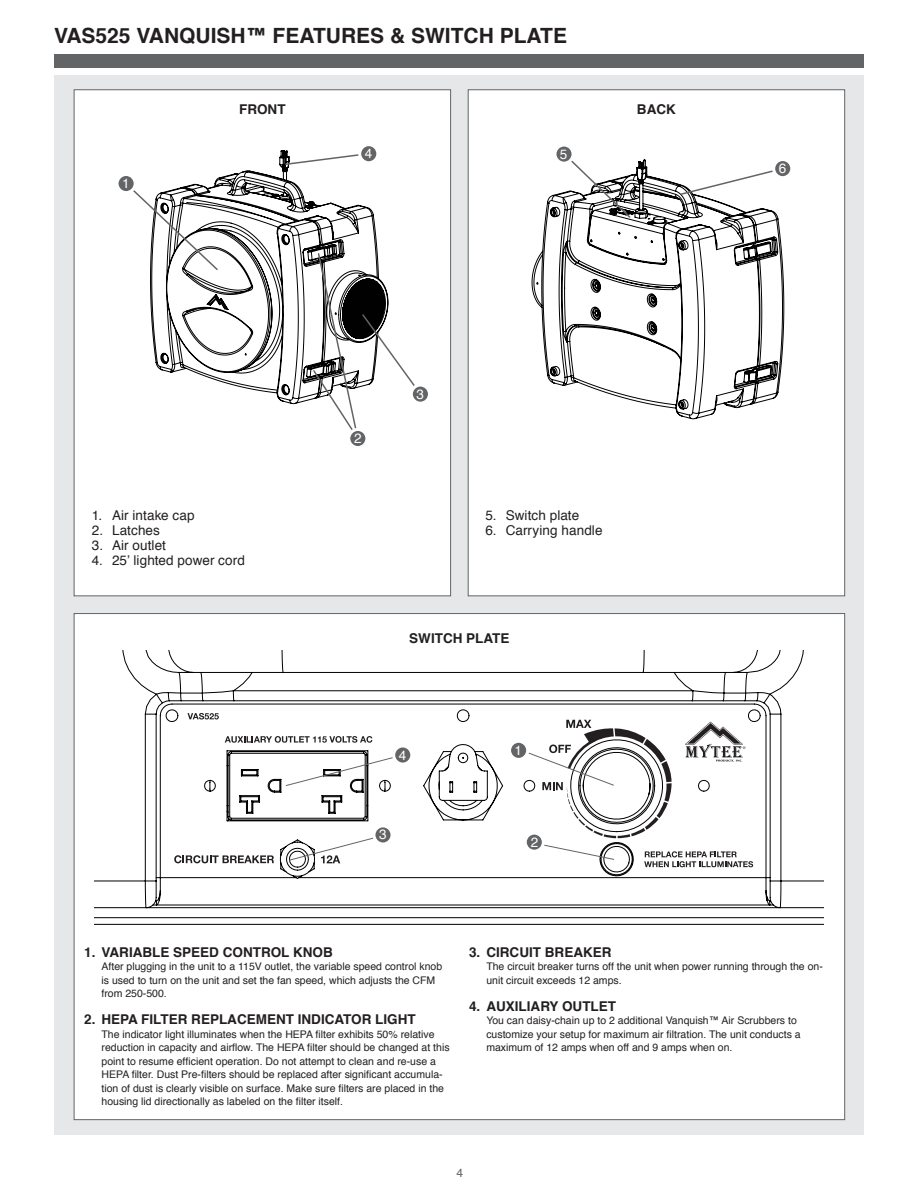
<style>
.page{position:relative;width:918px;height:1188px;background:#fff}
.page>*{position:absolute;margin:0;border:0;box-sizing:border-box;transform-origin:0 0}
.t1{font:700 21px "Helvetica";color:#231f20}
.t2{font:700 13.5px "Helvetica";color:#231f20}
.t3{font:13.5px "Helvetica";letter-spacing:.005em;color:#231f20}
.t4{font:13.5px "Helvetica";color:#fff}
.t5{font:12px "Helvetica";color:#636466}
.t6{font:10.5px/13.5px "Helvetica";color:#231f20}
</style>
<div class="page">
<div style="left:54px;top:75px;width:810px;height:1060px;background:#e6e7e8"></div>
<div style="left:468px;top:90px;width:377px;height:506px;background:#fff;border:1px solid #636466"></div>
<svg style="left:532px;top:159px;width:252px;height:260px"></svg>
<div style="left:74px;top:90px;width:377px;height:506px;background:#fff;border:1px solid #636466"></div>
<svg style="left:150px;top:150px;width:228px;height:254px"></svg>
<div style="left:74px;top:613px;width:771px;height:507px;background:#fff;border:1px solid #636466"></div>
<div style="left:54px;top:54px;width:810px;height:14px;background:#636466"></div>
<svg style="left:284px;top:152px;width:86px;height:14px"></svg>
<svg style="left:562px;top:159px;width:70px;height:60px"></svg>
<svg style="left:133px;top:181px;width:86px;height:91px"></svg>
<div style="left:360px;top:145px;width:18px;height:18px;background:#636466;border-radius:50%"></div>
<div style="left:358px;top:143px;width:21px;height:21px;border:3px solid #fff;border-radius:50%"></div>
<svg style="left:411px;top:385px;width:18px;height:18px"></svg>
<div style="left:410px;top:384px;width:21px;height:21px;border:3px solid #fff;border-radius:50%"></div>
<div style="left:555px;top:145px;width:18px;height:18px;background:#636466;border-radius:50%"></div>
<div style="left:553px;top:144px;width:22px;height:21px;border:3px solid #fff;border-radius:50%"></div>
<div style="left:117px;top:174px;width:18px;height:19px;background:#636466;border-radius:50%"></div>
<div style="left:116px;top:173px;width:21px;height:21px;border:3px solid #fff;border-radius:50%"></div>
<svg style="left:680px;top:167px;width:104px;height:29px"></svg>
<svg style="left:312px;top:252px;width:111px;height:178px"></svg>
<div style="left:349px;top:429px;width:18px;height:19px;background:#636466;border-radius:50%"></div>
<div style="left:347px;top:428px;width:21px;height:21px;border:3px solid #fff;border-radius:50%"></div>
<div style="left:774px;top:160px;width:18px;height:18px;background:#636466;border-radius:50%"></div>
<div style="left:772px;top:158px;width:21px;height:21px;border:3px solid #fff;border-radius:50%"></div>
<svg style="left:94px;top:650px;width:730px;height:275px"></svg>
<svg style="left:285px;top:754px;width:119px;height:32px"></svg>
<svg style="left:519px;top:720px;width:234px;height:147px"></svg>
<svg style="left:394px;top:746px;width:18px;height:18px"></svg>
<div style="left:392px;top:744px;width:21px;height:22px;border:3px solid #fff;border-radius:50%"></div>
<svg style="left:289px;top:835px;width:95px;height:28px"></svg>
<svg style="left:374px;top:826px;width:18px;height:18px"></svg>
<div style="left:372px;top:824px;width:22px;height:22px;border:3px solid #fff;border-radius:50%"></div>
<div style="left:510px;top:741px;width:18px;height:18px;background:#636466;border-radius:50%"></div>
<div style="left:508px;top:740px;width:21px;height:21px;border:3px solid #fff;border-radius:50%"></div>
<h1 class="t1" style="left:54px;top:18px;width:515px">VAS525 VANQUISH™ FEATURES &amp; SWITCH PLATE</h1>
<p class="t2" style="left:239px;top:98px;width:48px">FRONT</p>
<p class="t2" style="left:637px;top:98px;width:40px">BACK</p>
<p class="t4" style="left:122px;top:173px;width:9px">1</p>
<p class="t3" style="left:92px;top:505px;width:104px">1. Air intake cap</p>
<p class="t3" style="left:92px;top:520px;width:70px">2. Latches</p>
<p class="t3" style="left:92px;top:535px;width:76px">3. Air outlet</p>
<p class="t3" style="left:92px;top:550px;width:155px">4. 25’ lighted power cord</p>
<p class="t4" style="left:365px;top:143px;width:9px">4</p>
<p class="t4" style="left:560px;top:144px;width:9px">5</p>
<p class="t4" style="left:354px;top:428px;width:9px">2</p>
<p class="t4" style="left:417px;top:384px;width:9px">3</p>
<p class="t3" style="left:485px;top:505px;width:95px">5. Switch plate</p>
<p class="t3" style="left:485px;top:520px;width:119px">6. Carrying handle</p>
<p class="t2" style="left:409px;top:628px;width:102px">SWITCH PLATE</p>
<p class="t4" style="left:399px;top:744px;width:9px">4</p>
<p class="t4" style="left:379px;top:824px;width:9px">3</p>
<p class="t4" style="left:515px;top:740px;width:9px">1</p>
<p class="t4" style="left:531px;top:832px;width:9px">2</p>
<p class="t4" style="left:779px;top:158px;width:9px">6</p>
<p class="t2" style="left:84px;top:941px;width:250px">1. VARIABLE SPEED CONTROL KNOB</p>
<p class="t6" style="left:102px;top:960px;width:342px">After plugging in the unit to a 115V outlet, the variable speed control knob is used to turn on the unit and set the fan speed, which adjusts the CFM from 250-500.</p>
<p class="t2" style="left:84px;top:1009px;width:333px">2. HEPA FILTER REPLACEMENT INDICATOR LIGHT</p>
<p class="t6" style="left:102px;top:1028px;width:350px">The indicator light illuminates when the HEPA filter exhibits 50% relative reduction in capacity and airflow. The HEPA filter should be changed at this point to resume efficient operation. Do not attempt to clean and re-use a HEPA filter. Dust Pre-filters should be replaced after significant accumula&shy;tion of dust is clearly visible on surface. Make sure filters are placed in the housing lid directionally as labeled on the filter itself.</p>
<p class="t2" style="left:469px;top:941px;width:144px">3. CIRCUIT BREAKER</p>
<p class="t6" style="left:486px;top:960px;width:338px">The circuit breaker turns off the unit when power running through the on&shy;unit circuit exceeds 12 amps.</p>
<p class="t2" style="left:469px;top:995px;width:149px">4. AUXILIARY OUTLET</p>
<p class="t6" style="left:486px;top:1014px;width:316px">You can daisy-chain up to 2 additional Vanquish™ Air Scrubbers to customize your setup for maximum air filtration. The unit conducts a maximum of 12 amps when off and 9 amps when on.</p>
<p class="t5" style="left:456px;top:1164px;width:8px">4</p>
</div>
